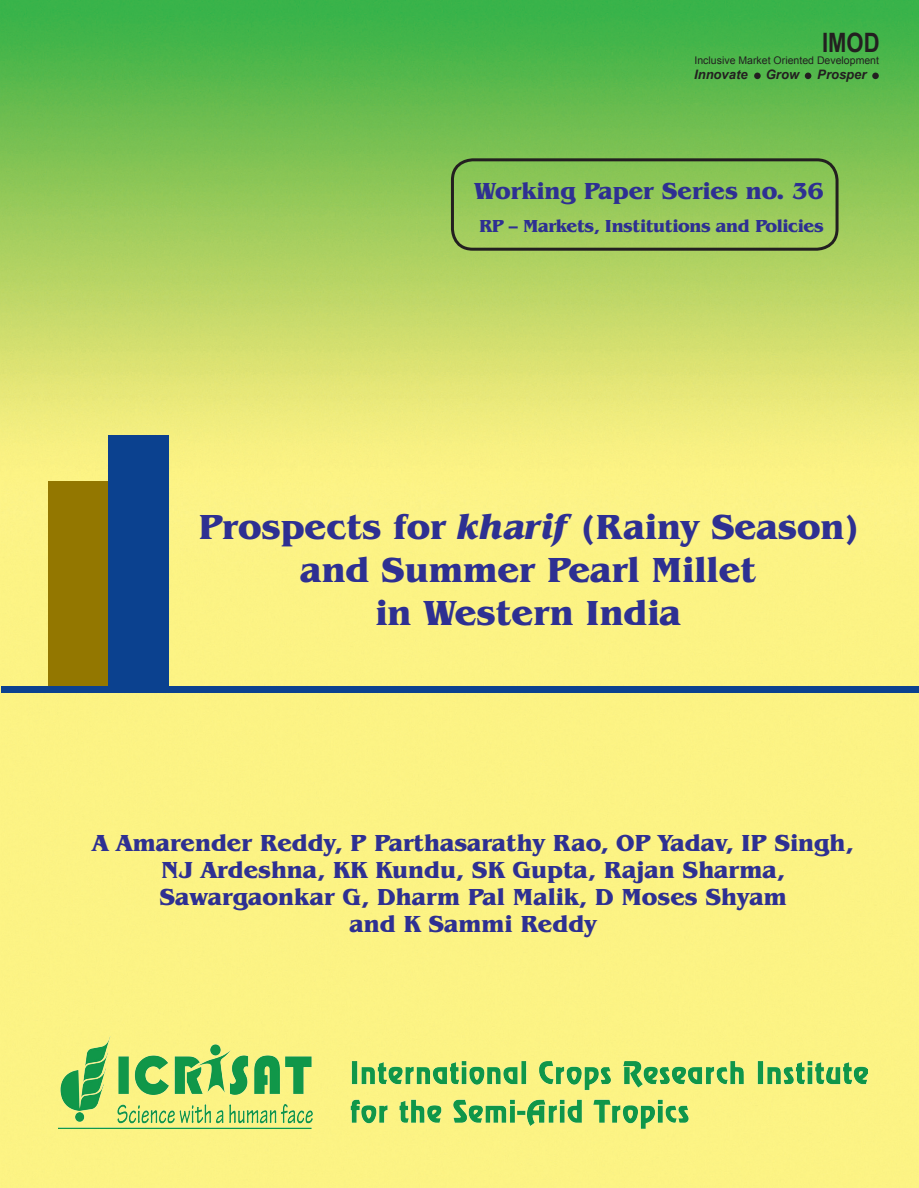
<style>
.page{position:relative;width:919px;height:1188px;background:#fff}
.page>*{position:absolute;margin:0;border:0;box-sizing:border-box;transform-origin:0 0}
.t1{font:700 36px/43.2px "Benguiat IT Cby BT";color:#2e3092;text-align:center}
.t2{font:700 26.85px "Arial Narrow";color:#231f20}
.title_main{font:700 24px/27px "Benguiat IT Cby BT";color:#2e3092;text-align:center}
.t3{font:700 18px "Benguiat IT Cby BT";letter-spacing:-.02em;color:#2e3092}
.t4{font:italic 700 13.05px "Arial";color:#231f20}
.Bullet{font:10.5px "Arial";color:#231f20}
.s1{font-style:italic}
</style>
<div class="page">
<img style="left:0;top:0;width:918px;height:1188px">
<div style="left:108px;top:435px;width:61px;height:257px;background:#0b418f"></div>
<div style="left:48px;top:481px;width:59px;height:211px;background:#937700"></div>
<div style="left:451px;top:158px;width:387px;height:93px;border:3px solid #231f20;border-radius:20px"></div>
<div style="left:1px;top:686px;width:917px;height:7px;background:#0b418f"></div>
<img style="left:58px;top:1037px;width:809px;height:92px">
<svg style="left:754px;top:73px;width:6px;height:6px"></svg>
<div style="left:804px;top:73px;width:7px;height:6px;background:#231f20;border-radius:50%"></div>
<svg style="left:872px;top:73px;width:6px;height:6px"></svg>
<p class="t2" style="left:822px;top:27px;width:59px">IMOD</p>
<p class="Bullet" style="left:694px;top:54px;width:186px">Inclusive Market Oriented Development</p>
<p class="t4" style="left:694px;top:66px;width:55px">Innovate</p>
<p class="t4" style="left:765px;top:66px;width:35px">Grow</p>
<p class="t4" style="left:817px;top:66px;width:51px">Prosper</p>
<p class="title_main" style="left:474px;top:177px;width:351px">Working Paper Series no. 36</p>
<p class="t3" style="left:479px;top:215px;width:346px">RP – Markets, Institutions and Policies</p>
<p class="t1" style="left:198px;top:504px;width:661px">Prospects for <span class="s1">kharif</span> (Rainy Season) and Summer Pearl Millet<br>in Western India</p>
<p class="title_main" style="left:92px;top:829px;width:762px">A Amarender Reddy, P Parthasarathy Rao, OP Yadav, IP Singh, NJ Ardeshna, KK Kundu, SK Gupta, Rajan Sharma, Sawargaonkar G, Dharm Pal Malik, D Moses Shyam<br>and K Sammi Reddy</p>
</div>
